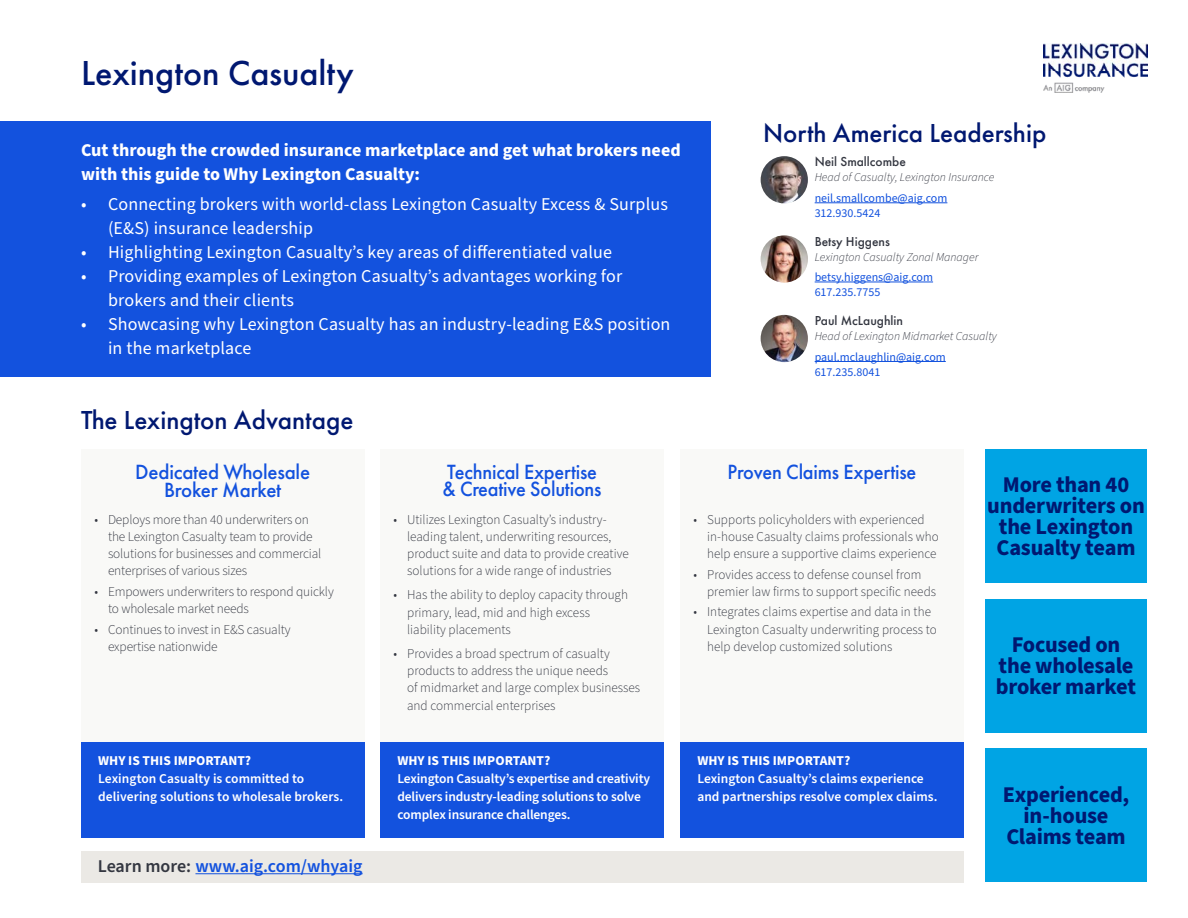
<style>
.page{position:relative;width:1188px;height:918px;background:#fff}
.page>*{position:absolute;margin:0;border:0;box-sizing:border-box;transform-origin:0 0}
.Main_Heading{font:500 36px "Futura PT";color:#001871}
.Sub_Head_1{font:500 27px "Futura PT";color:#001871}
.Call_Out_Box_lt-blue{font:700 22.5px/21px "Source Sans Pro";letter-spacing:-.01em;color:#001871;text-align:center}
.Sub-head_2{font:500 21.3px/17.2px "Futura PT";letter-spacing:-.01em;color:#1352de;scale:.95 1}
.Sub-head_2-2{font:500 21.3px/18px "Futura PT";letter-spacing:-.01em;color:#1352de;text-align:center}
.t1{font:18px/24px "Source Sans Pro";letter-spacing:.01em;color:#fff}
.BigBluebox_leadin{font:700 18px/24px "Source Sans Pro";color:#fff}
.Learn_Link{font:600 18px "Source Sans Pro";color:#1352de}
.t2{font:300 13.5px/17.2px "Source Sans Pro";color:#343741}
.SmallBlueBox{font:600 13.5px/18px "Source Sans Pro";letter-spacing:-.01em;color:#fff}
.Leader_Name{font:500 13.5px "Futura PT";color:#343741}
.Leader_Title{font:12px/15px "Source Sans Pro";color:#1352de}
.Leader_Title-2{font:italic 300 12px "Source Sans Pro";color:#343741}
.s1{font-weight:700}
.s2{color:#343741}
</style>
<div class="page">
<div style="left:81px;top:449px;width:283px;height:56px;background:#f9f9f7"></div>
<div style="left:380px;top:449px;width:284px;height:56px;background:#f9f9f7"></div>
<div style="left:680px;top:449px;width:284px;height:56px;background:#f9f9f7"></div>
<hr style="left:815px;top:202px;width:132px;height:1px;background:#1352de">
<hr style="left:815px;top:282px;width:118px;height:1px;background:#1352de">
<img style="left:761px;top:156px;width:47px;height:47px;border-radius:24px">
<img style="left:761px;top:235px;width:47px;height:48px;border-radius:24px">
<div style="left:81px;top:851px;width:882px;height:31px;background:#ebe9e5"></div>
<hr style="left:195px;top:873px;width:168px;height:1px;background:#1352de">
<div style="left:81px;top:500px;width:283px;height:249px;background:#f9f9f7"></div>
<div style="left:380px;top:500px;width:284px;height:249px;background:#f9f9f7"></div>
<div style="left:680px;top:500px;width:284px;height:249px;background:#f9f9f7"></div>
<div style="left:985px;top:599px;width:162px;height:134px;background:#00a4e4"></div>
<div style="left:985px;top:749px;width:162px;height:133px;background:#00a4e4"></div>
<div style="left:985px;top:449px;width:162px;height:134px;background:#00a4e4"></div>
<div style="left:0;top:121px;width:711px;height:255px;background:#1352de"></div>
<div style="left:81px;top:742px;width:283px;height:96px;background:#1352de"></div>
<div style="left:380px;top:742px;width:284px;height:96px;background:#1352de"></div>
<div style="left:680px;top:742px;width:284px;height:96px;background:#1352de"></div>
<img style="left:1044px;top:44px;width:103px;height:49px">
<hr style="left:815px;top:361px;width:131px;height:1px;background:#1352de">
<img style="left:761px;top:315px;width:47px;height:47px;border-radius:24px">
<h1 class="Main_Heading" style="left:81px;top:52px;width:274px">Lexington Casualty</h1>
<p class="BigBluebox_leadin" style="left:81px;top:139px;width:601px">Cut through the crowded insurance marketplace and get what brokers need with this guide to Why Lexington Casualty:</p>
<p class="t1" style="left:108px;top:193px;width:562px;text-indent:-27px">• Connecting brokers with world-class Lexington Casualty Excess &amp; Surplus (E&amp;S) insurance leadership</p>
<p class="t1" style="left:81px;top:241px;width:533px">• Highlighting Lexington Casualty’s key areas of differentiated value</p>
<p class="t1" style="left:108px;top:265px;width:516px;text-indent:-27px">• Providing examples of Lexington Casualty’s advantages working for brokers and their clients</p>
<p class="t1" style="left:108px;top:313px;width:564px;text-indent:-27px">• Showcasing why Lexington Casualty has an industry-leading E&amp;S position in the marketplace</p>
<h2 class="Sub_Head_1" style="left:81px;top:404px;width:274px">The Lexington Advantage</h2>
<h2 class="Sub_Head_1" style="left:763px;top:117px;width:285px">North America Leadership</h2>
<p class="Leader_Name" style="left:815px;top:154px;width:93px">Neil Smallcombe</p>
<p class="Leader_Title-2" style="left:815px;top:169px;width:181px">Head of Casualty, Lexington Insurance</p>
<p class="Leader_Title" style="left:815px;top:191px;width:134px">neil.smallcombe@aig.com<br>312.930.5424</p>
<p class="Leader_Name" style="left:815px;top:233px;width:77px">Betsy Higgens</p>
<p class="Leader_Title-2" style="left:815px;top:249px;width:165px">Lexington Casualty Zonal Manager</p>
<p class="Leader_Title" style="left:815px;top:270px;width:120px">betsy.higgens@aig.com<br>617.235.7755</p>
<p class="Leader_Name" style="left:815px;top:313px;width:90px">Paul McLaughlin</p>
<p class="Leader_Title-2" style="left:815px;top:328px;width:184px">Head of Lexington Midmarket Casualty</p>
<p class="Leader_Title" style="left:815px;top:349px;width:133px">paul.mclaughlin@aig.com<br>617.235.8041</p>
<h3 class="Sub-head_2-2" style="left:135px;top:463px;width:176px">Dedicated Wholesale<br>Broker Market</h3>
<h3 class="Sub-head_2" style="left:443px;top:463px;width:169px">Technical Expertise &amp; Creative Solutions</h3>
<h3 class="Sub-head_2" style="left:728px;top:463px;width:200px">Proven Claims Expertise</h3>
<p class="t2" style="left:108px;top:511px;width:215px;text-indent:-14px">• Deploys more than 40 underwriters on the Lexington Casualty team to provide solutions for businesses and commercial enterprises of various sizes</p>
<p class="t2" style="left:108px;top:583px;width:227px;text-indent:-14px">• Empowers underwriters to respond quickly to wholesale market needs</p>
<p class="t2" style="left:108px;top:621px;width:184px;text-indent:-14px">• Continues to invest in E&amp;S casualty expertise nationwide</p>
<p class="t2" style="left:407px;top:511px;width:223px;text-indent:-14px">• Utilizes Lexington Casualty’s industry&shy;leading talent, underwriting resources, product suite and data to provide creative solutions for a wide range of industries</p>
<p class="t2" style="left:407px;top:587px;width:222px;text-indent:-14px">• Has the ability to deploy capacity through primary, lead, mid and high excess liability placements</p>
<p class="t2" style="left:407px;top:645px;width:235px;text-indent:-14px">• Provides a broad spectrum of casualty products to address the unique needs<br>of midmarket and large complex businesses and commercial enterprises</p>
<p class="t2" style="left:707px;top:511px;width:233px;text-indent:-14px">• Supports policyholders with experienced in-house Casualty claims professionals who help ensure a supportive claims experience</p>
<p class="t2" style="left:707px;top:566px;width:231px;text-indent:-14px">• Provides access to defense counsel from premier law firms to support specific needs</p>
<p class="t2" style="left:707px;top:604px;width:231px;text-indent:-14px">• Integrates claims expertise and data in the<br>Lexington Casualty underwriting process to help develop customized solutions</p>
<p class="SmallBlueBox" style="left:98px;top:752px;width:246px"><span class="s1">WHY IS THIS IMPORTANT?<br></span>Lexington Casualty is committed to delivering solutions to wholesale brokers.</p>
<p class="SmallBlueBox" style="left:397px;top:752px;width:254px"><span class="s1">WHY IS THIS IMPORTANT?<br></span>Lexington Casualty’s expertise and creativity delivers industry-leading solutions to solve complex insurance challenges.</p>
<p class="SmallBlueBox" style="left:697px;top:752px;width:242px"><span class="s1">WHY IS THIS IMPORTANT?<br></span>Lexington Casualty’s claims experience and partnerships resolve complex claims.</p>
<p class="Learn_Link" style="left:98px;top:854px;width:266px"><span class="s2">Learn more:</span> www.aig.com/whyaig</p>
<h4 class="Call_Out_Box_lt-blue" style="left:987px;top:474px;width:159px">More than 40 underwriters on the Lexington<br>Casualty team</h4>
<h4 class="Call_Out_Box_lt-blue" style="left:996px;top:635px;width:142px">Focused on the wholesale broker market</h4>
<h4 class="Call_Out_Box_lt-blue" style="left:1003px;top:784px;width:128px">Experienced, in-house<br>Claims team</h4>
</div>
